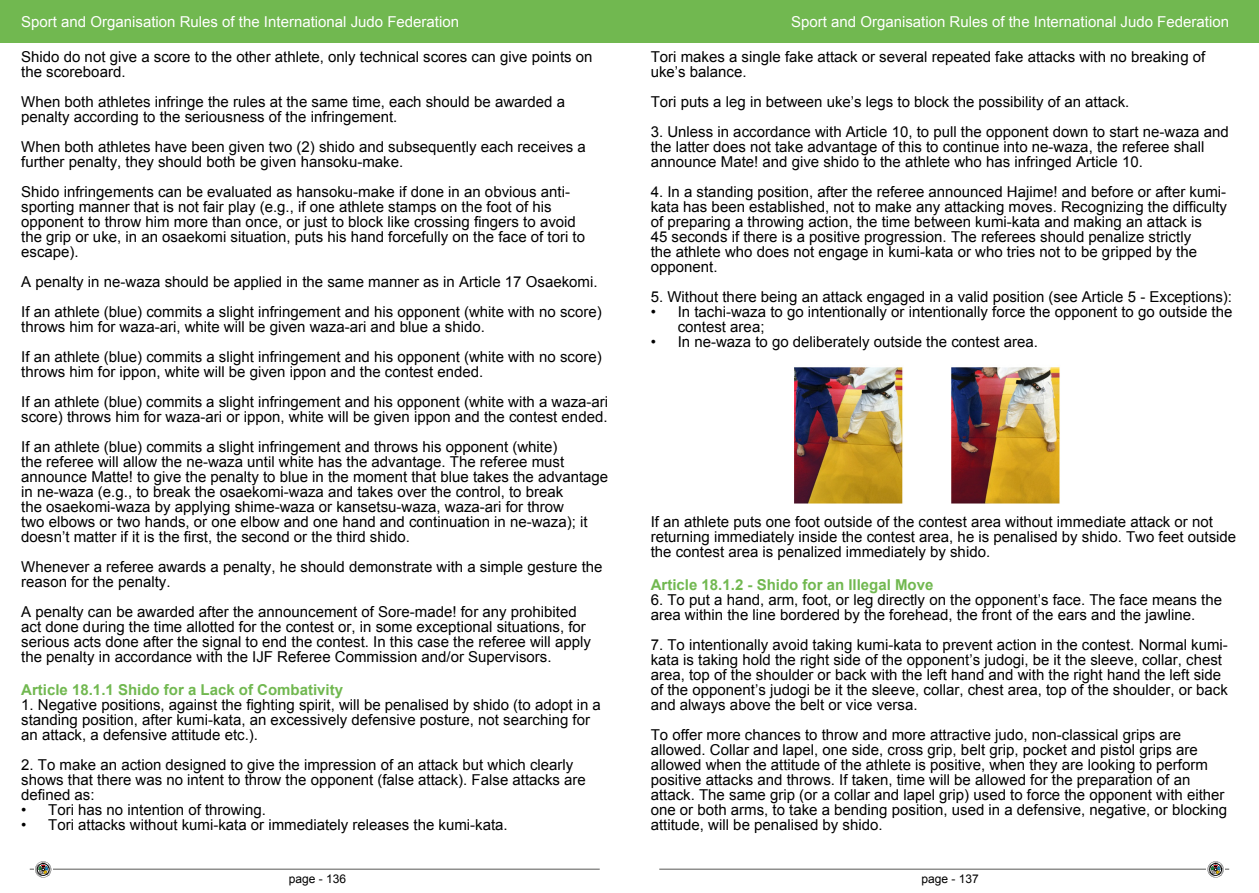
<style>
.page{position:relative;width:1259px;height:893px;background:#fff}
.page>*{position:absolute;margin:0;border:0;box-sizing:border-box;transform-origin:0 0}
.Body_Text{font:15px/15px "Arial";color:#000}
.t1{font:15px "Arial";color:#fff}
.Appendix_Sub_subhead{font:700 15px "Arial";color:#71b850}
.t2{font:12px "Arial";color:#000}
</style>
<div class="page">
<div style="left:0;top:0;width:1259px;height:43px;background:#71b850"></div>
<hr style="left:30px;top:869px;width:570px;height:1px;background:#575756">
<hr style="left:659px;top:869px;width:570px;height:1px;background:#575756">
<svg style="left:35px;top:861px;width:16px;height:16px"></svg>
<svg style="left:1206px;top:866px;width:19px;height:12px"></svg>
<svg style="left:1207px;top:861px;width:16px;height:16px"></svg>
<img style="left:794px;top:367px;width:266px;height:137px">
<p class="t1" style="left:21px;top:12px;width:439px">Sport and Organisation Rules of the International Judo Federation</p>
<p class="t1" style="left:791px;top:12px;width:439px">Sport and Organisation Rules of the International Judo Federation</p>
<p class="Body_Text" style="left:21px;top:49px;width:573px">Shido do not give a score to the other athlete, only technical scores can give points on the scoreboard.</p>
<p class="Body_Text" style="left:21px;top:94px;width:545px">When both athletes infringe the rules at the same time, each should be awarded a penalty according to the seriousness of the infringement.</p>
<p class="Body_Text" style="left:21px;top:139px;width:566px">When both athletes have been given two (2) shido and subsequently each receives a further penalty, they should both be given hansoku-make.</p>
<p class="Body_Text" style="left:21px;top:184px;width:565px">Shido infringements can be evaluated as hansoku-make if done in an obvious anti&shy;sporting manner that is not fair play (e.g., if one athlete stamps on the foot of his opponent to throw him more than once, or just to block like crossing fingers to avoid the grip or uke, in an osaekomi situation, puts his hand forcefully on the face of tori to escape).</p>
<p class="Body_Text" style="left:21px;top:274px;width:578px">A penalty in ne-waza should be applied in the same manner as in Article 17 Osaekomi.</p>
<p class="Body_Text" style="left:21px;top:304px;width:582px">If an athlete (blue) commits a slight infringement and his opponent (white with no score) throws him for waza-ari, white will be given waza-ari and blue a shido.</p>
<p class="Body_Text" style="left:21px;top:349px;width:582px">If an athlete (blue) commits a slight infringement and his opponent (white with no score) throws him for ippon, white will be given ippon and the contest ended.</p>
<p class="Body_Text" style="left:21px;top:394px;width:588px">If an athlete (blue) commits a slight infringement and his opponent (white with a waza-ari score) throws him for waza-ari or ippon, white will be given ippon and the contest ended.</p>
<p class="Body_Text" style="left:21px;top:439px;width:588px">If an athlete (blue) commits a slight infringement and throws his opponent (white)<br>the referee will allow the ne-waza until white has the advantage. The referee must announce Matte! to give the penalty to blue in the moment that blue takes the advantage in ne-waza (e.g., to break the osaekomi-waza and takes over the control, to break<br>the osaekomi-waza by applying shime-waza or kansetsu-waza, waza-ari for throw<br>two elbows or two hands, or one elbow and one hand and continuation in ne-waza); it doesn’t matter if it is the first, the second or the third shido.</p>
<p class="Body_Text" style="left:21px;top:559px;width:583px">Whenever a referee awards a penalty, he should demonstrate with a simple gesture the reason for the penalty.</p>
<p class="Body_Text" style="left:21px;top:604px;width:571px">A penalty can be awarded after the announcement of Sore-made! for any prohibited act done during the time allotted for the contest or, in some exceptional situations, for serious acts done after the signal to end the contest. In this case the referee will apply the penalty in accordance with the IJF Referee Commission and/or Supervisors.</p>
<p class="Appendix_Sub_subhead" style="left:21px;top:680px;width:323px">Article 18.1.1 Shido for a Lack of Combativity</p>
<p class="Body_Text" style="left:21px;top:697px;width:581px">1. Negative positions, against the fighting spirit, will be penalised by shido (to adopt in a standing position, after kumi-kata, an excessively defensive posture, not searching for an attack, a defensive attitude etc.).</p>
<p class="Body_Text" style="left:21px;top:757px;width:566px">2. To make an action designed to give the impression of an attack but which clearly shows that there was no intent to throw the opponent (false attack). False attacks are defined as:</p>
<p class="Body_Text" style="left:21px;top:802px;width:246px">• Tori has no intention of throwing.</p>
<p class="Body_Text" style="left:21px;top:817px;width:488px">• Tori attacks without kumi-kata or immediately releases the kumi-kata.</p>
<p class="Body_Text" style="left:651px;top:49px;width:556px">Tori makes a single fake attack or several repeated fake attacks with no breaking of uke’s balance.</p>
<p class="Body_Text" style="left:651px;top:94px;width:480px">Tori puts a leg in between uke’s legs to block the possibility of an attack.</p>
<p class="Body_Text" style="left:651px;top:124px;width:579px">3. Unless in accordance with Article 10, to pull the opponent down to start ne-waza and the latter does not take advantage of this to continue into ne-waza, the referee shall announce Mate! and give shido to the athlete who has infringed Article 10.</p>
<p class="Body_Text" style="left:651px;top:184px;width:578px">4. In a standing position, after the referee announced Hajime! and before or after kumi&shy;kata has been established, not to make any attacking moves. Recognizing the difficulty of preparing a throwing action, the time between kumi-kata and making an attack is<br>45 seconds if there is a positive progression. The referees should penalize strictly<br>the athlete who does not engage in kumi-kata or who tries not to be gripped by the opponent.</p>
<p class="Body_Text" style="left:651px;top:289px;width:583px">5. Without there being an attack engaged in a valid position (see Article 5 - Exceptions):</p>
<p class="Body_Text" style="left:678px;top:304px;width:556px;text-indent:-27px">• In tachi-waza to go intentionally or intentionally force the opponent to go outside the contest area;</p>
<p class="Body_Text" style="left:651px;top:334px;width:389px">• In ne-waza to go deliberately outside the contest area.</p>
<p class="Body_Text" style="left:651px;top:514px;width:587px">If an athlete puts one foot outside of the contest area without immediate attack or not returning immediately inside the contest area, he is penalised by shido. Two feet outside the contest area is penalized immediately by shido.</p>
<p class="Appendix_Sub_subhead" style="left:651px;top:575px;width:284px">Article 18.1.2 - Shido for an Illegal Move</p>
<p class="Body_Text" style="left:651px;top:592px;width:573px">6. To put a hand, arm, foot, or leg directly on the opponent’s face. The face means the area within the line bordered by the forehead, the front of the ears and the jawline.</p>
<p class="Body_Text" style="left:651px;top:637px;width:578px">7. To intentionally avoid taking kumi-kata to prevent action in the contest. Normal kumi&shy;kata is taking hold the right side of the opponent’s judogi, be it the sleeve, collar, chest area, top of the shoulder or back with the left hand and with the right hand the left side of the opponent’s judogi be it the sleeve, collar, chest area, top of the shoulder, or back and always above the belt or vice versa.</p>
<p class="Body_Text" style="left:651px;top:727px;width:578px">To offer more chances to throw and more attractive judo, non-classical grips are allowed. Collar and lapel, one side, cross grip, belt grip, pocket and pistol grips are allowed when the attitude of the athlete is positive, when they are looking to perform positive attacks and throws. If taken, time will be allowed for the preparation of an attack. The same grip (or a collar and lapel grip) used to force the opponent with either one or both arms, to take a bending position, used in a defensive, negative, or blocking attitude, will be penalised by shido.</p>
<p class="t2" style="left:289px;top:870px;width:59px">page - 136</p>
<p class="t2" style="left:921px;top:870px;width:59px">page - 137</p>
</div>
